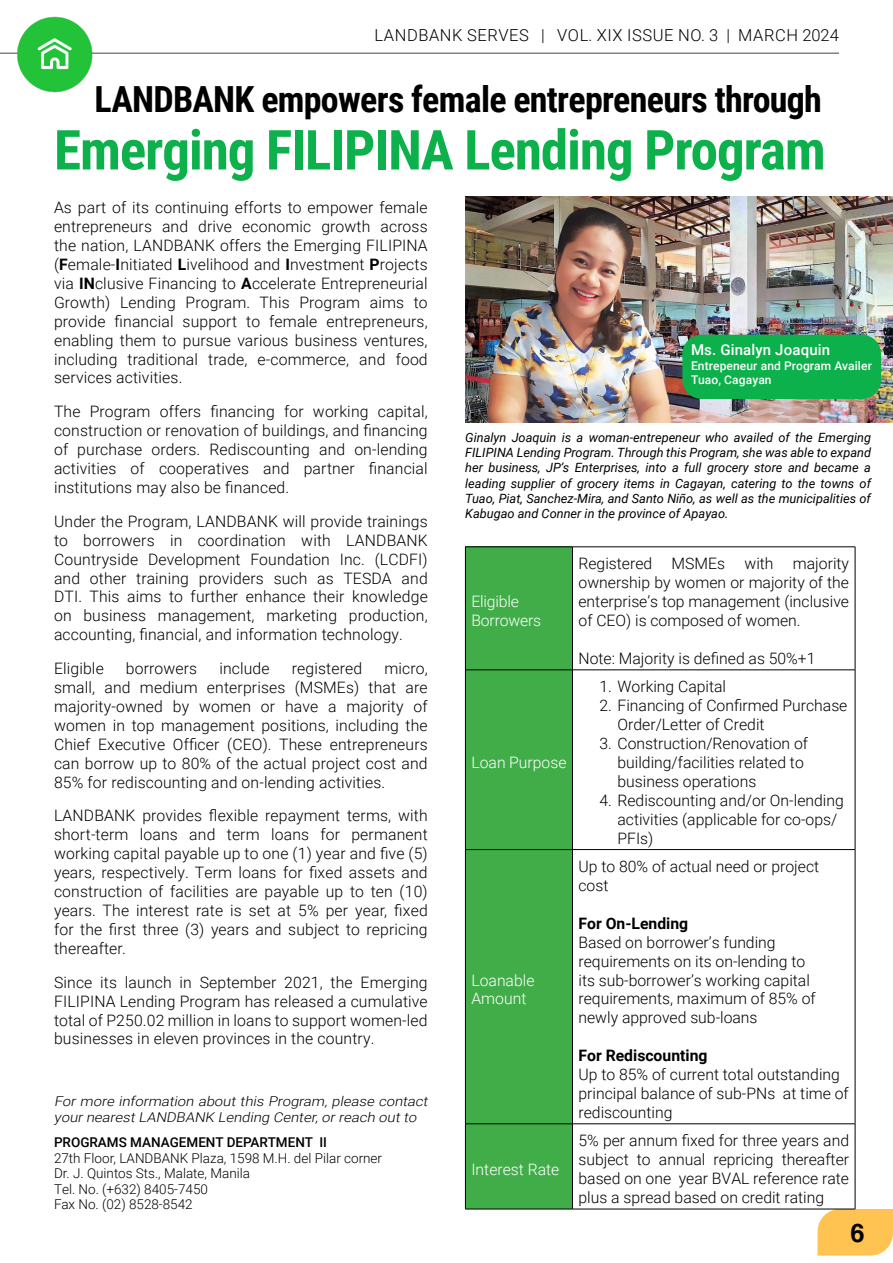
<style>
.page{position:relative;width:893px;height:1263px;background:#fff}
.page>*{position:absolute;margin:0;border:0;box-sizing:border-box;transform-origin:0 0}
.t1{font:700 55.2px "Roboto Condensed";letter-spacing:-.02em;color:#0db14b}
.t2{font:700 36px "Roboto Condensed";letter-spacing:-.02em;color:#000}
.t3{font:700 25.5px "Helvetica";color:#000}
.t4{font:300 16.5px "Roboto";letter-spacing:.035em;color:#000}
.t5{font:300 15.75px/18.9px "Roboto";color:#000;text-align:justify}
.t6{font:300 15.75px/18.9px "Roboto";color:#fff}
.t7{font:700 15.75px "Roboto";color:#000}
.t8{font:500 15px "Roboto";letter-spacing:.01em;color:#fff}
.t9{font:300 13.5px/15.5px "Roboto";color:#000}
.t10{font:italic 300 13.5px/16.2px "Roboto";color:#000;scale:1.1 1}
.t11{font:500 13.5px "Roboto";color:#000}
.t12{font:italic 12.75px/15.3px "Roboto";color:#000;text-align:justify}
.t13{font:500 12px/14.4px "Roboto";letter-spacing:.01em;color:#fff}
.s1{font-weight:700}
</style>
<div class="page">
<div style="left:818px;top:1209px;width:75px;height:46px;background:#fec350"></div>
<hr style="left:0;top:53px;width:839px;height:1px;background:#818285">
<div style="left:465px;top:547px;width:107px;height:123px;background:#41ad49"></div>
<div style="left:466px;top:671px;width:106px;height:538px;background:#41ad49"></div>
<hr style="left:465px;top:547px;width:107px;height:1px;background:#000">
<hr style="left:465px;top:547px;width:1px;height:123px;background:#000">
<hr style="left:572px;top:547px;width:283px;height:1px;background:#000">
<hr style="left:572px;top:547px;width:1px;height:123px;background:#000">
<hr style="left:855px;top:547px;width:1px;height:123px;background:#000">
<hr style="left:465px;top:670px;width:107px;height:1px;background:#000">
<hr style="left:465px;top:670px;width:1px;height:179px;background:#000">
<hr style="left:572px;top:670px;width:283px;height:1px;background:#000">
<hr style="left:572px;top:670px;width:1px;height:179px;background:#000">
<hr style="left:855px;top:670px;width:1px;height:179px;background:#000">
<hr style="left:465px;top:849px;width:107px;height:1px;background:#000">
<hr style="left:465px;top:850px;width:1px;height:273px;background:#000">
<hr style="left:572px;top:849px;width:283px;height:1px;background:#000">
<hr style="left:572px;top:850px;width:1px;height:273px;background:#000">
<hr style="left:855px;top:850px;width:1px;height:273px;background:#000">
<hr style="left:465px;top:1123px;width:107px;height:1px;background:#000">
<hr style="left:465px;top:1124px;width:1px;height:85px;background:#000">
<hr style="left:572px;top:1123px;width:283px;height:1px;background:#000">
<hr style="left:572px;top:1124px;width:1px;height:85px;background:#000">
<hr style="left:855px;top:1124px;width:1px;height:85px;background:#000">
<hr style="left:465px;top:1209px;width:107px;height:1px;background:#000">
<hr style="left:572px;top:1209px;width:283px;height:1px;background:#000">
<img style="left:465px;top:197px;width:428px;height:225px">
<div style="left:682px;top:335px;width:199px;height:64px;background:#0db14b;border-radius:19px"></div>
<img style="left:14px;top:16px;width:80px;height:77px">
<p class="t4" style="left:374px;top:23px;width:466px">LANDBANK SERVES | VOL. XIX ISSUE NO. 3 | MARCH 2024</p>
<h2 class="t2" style="left:94px;top:74px;width:729px">LANDBANK empowers female entrepreneurs through</h2>
<h1 class="t1" style="left:54px;top:111px;width:773px">Emerging FILIPINA Lending Program</h1>
<p class="t5" style="left:54px;top:198px;width:375px">As part of its continuing efforts to empower female entrepreneurs and drive economic growth across the nation, LANDBANK offers the Emerging FILIPINA (<span class="s1">F</span>emale-<span class="s1">I</span>nitiated <span class="s1">L</span>ivelihood and <span class="s1">I</span>nvestment <span class="s1">P</span>rojects via <span class="s1">IN</span>clusive Financing to <span class="s1">A</span>ccelerate Entrepreneurial Growth) Lending Program. This Program aims to provide financial support to female entrepreneurs, enabling them to pursue various business ventures, including traditional trade, e-commerce, and food services activities.</p>
<p class="t5" style="left:54px;top:402px;width:375px">The Program offers financing for working capital, construction or renovation of buildings, and financing of purchase orders. Rediscounting and on-lending activities of cooperatives and partner financial institutions may also be financed.</p>
<p class="t5" style="left:54px;top:511px;width:375px">Under the Program, LANDBANK will provide trainings to borrowers in coordination with LANDBANK Countryside Development Foundation Inc. (LCDFI) and other training providers such as TESDA and DTI. This aims to further enhance their knowledge on business management, marketing production, accounting, financial, and information technology.</p>
<p class="t5" style="left:54px;top:658px;width:51px">Eligible</p>
<p class="t5" style="left:126px;top:658px;width:73px">borrowers</p>
<p class="t5" style="left:219px;top:658px;width:52px">include</p>
<p class="t5" style="left:292px;top:658px;width:72px">registered</p>
<p class="t8" style="left:691px;top:340px;width:141px">Ms. Ginalyn Joaquin</p>
<p class="t13" style="left:691px;top:358px;width:182px">Entrepeneur and Program Availer<br>Tuao, Cagayan</p>
<p class="t12" style="left:465px;top:429px;width:407px">Ginalyn Joaquin is a woman-entrepeneur who availed of the Emerging FILIPINA Lending Program. Through this Program, she was able to expand her business, JP’s Enterprises, into a full grocery store and became a leading supplier of grocery items in Cagayan, catering to the towns of Tuao, Piat, Sanchez-Mira, and Santo Niño, as well as the municipalities of Kabugao and Conner in the province of Apayao.</p>
<p class="t5" style="left:578px;top:554px;width:272px">Registered MSMEs with majority ownership by women or majority of the enterprise’s top management (inclusive of CEO) is composed of women.</p>
<p class="t5" style="left:578px;top:648px;width:238px">Note: Majority is defined as 50%+1</p>
<p class="t6" style="left:471px;top:591px;width:71px">Eligible<br>Borrowers</p>
<p class="t5" style="left:54px;top:658px;width:375px;text-indent:330px">micro, small, and medium enterprises (MSMEs) that are majority-owned by women or have a majority of women in top management positions, including the Chief Executive Officer (CEO). These entrepreneurs can borrow up to 80% of the actual project cost and 85% for rediscounting and on-lending activities.</p>
<p class="t5" style="left:54px;top:806px;width:375px">LANDBANK provides flexible repayment terms, with short-term loans and term loans for permanent working capital payable up to one (1) year and five (5) years, respectively. Term loans for fixed assets and construction of facilities are payable up to ten (10) years. The interest rate is set at 5% per year, fixed for the first three (3) years and subject to repricing thereafter.</p>
<p class="t5" style="left:54px;top:972px;width:375px">Since its launch in September 2021, the Emerging FILIPINA Lending Program has released a cumulative total of P250.02 million in loans to support women-led businesses in eleven provinces in the country.</p>
<p class="t5" style="left:599px;top:677px;width:128px">1. Working Capital</p>
<p class="t5" style="left:617px;top:696px;width:231px;text-indent:-18px">2. Financing of Confirmed Purchase<br>Order/Letter of Credit</p>
<p class="t5" style="left:617px;top:733px;width:192px;text-align:left;text-indent:-18px">3. Construction/Renovation of building/facilities related to business operations</p>
<p class="t5" style="left:617px;top:790px;width:228px;text-align:left;text-indent:-18px">4. Rediscounting and/or On-lending activities (applicable for co-ops/<br>PFIs)</p>
<p class="t6" style="left:471px;top:752px;width:97px">Loan Purpose</p>
<p class="t5" style="left:578px;top:856px;width:242px">Up to 80% of actual need or project cost</p>
<p class="t7" style="left:578px;top:912px;width:111px">For On-Lending</p>
<p class="t5" style="left:578px;top:932px;width:239px;text-align:left">Based on borrower’s funding requirements on its on-lending to its sub-borrower’s working capital requirements, maximum of 85% of newly approved sub-loans</p>
<p class="t7" style="left:578px;top:1044px;width:130px">For Rediscounting</p>
<p class="t5" style="left:578px;top:1064px;width:272px;text-align:left">Up to 85% of current total outstanding principal balance of sub-PNs at time of rediscounting</p>
<p class="t6" style="left:471px;top:970px;width:65px">Loanable<br>Amount</p>
<p class="t10" style="left:54px;top:1092px;width:344px">For more information about this Program, please contact yournearestLANDBANK Lending Center,orreach outto</p>
<p class="t11" style="left:54px;top:1133px;width:275px">PROGRAMS MANAGEMENT DEPARTMENT II</p>
<p class="t9" style="left:54px;top:1150px;width:330px">27th Floor, LANDBANK Plaza, 1598 M.H. del Pilar corner Dr. J. Quintos Sts., Malate, Manila<br>Tel. No. (+632) 8405-7450<br>Fax No. (02) 8528-8542</p>
<p class="t5" style="left:578px;top:1131px;width:272px">5% per annum fixed for three years and subject to annual repricing thereafter based on one year BVAL reference rate plus a spread based on credit rating</p>
<p class="t6" style="left:471px;top:1159px;width:89px">Interest Rate</p>
<h3 class="t3" style="left:850px;top:1212px;width:16px">6</h3>
</div>
